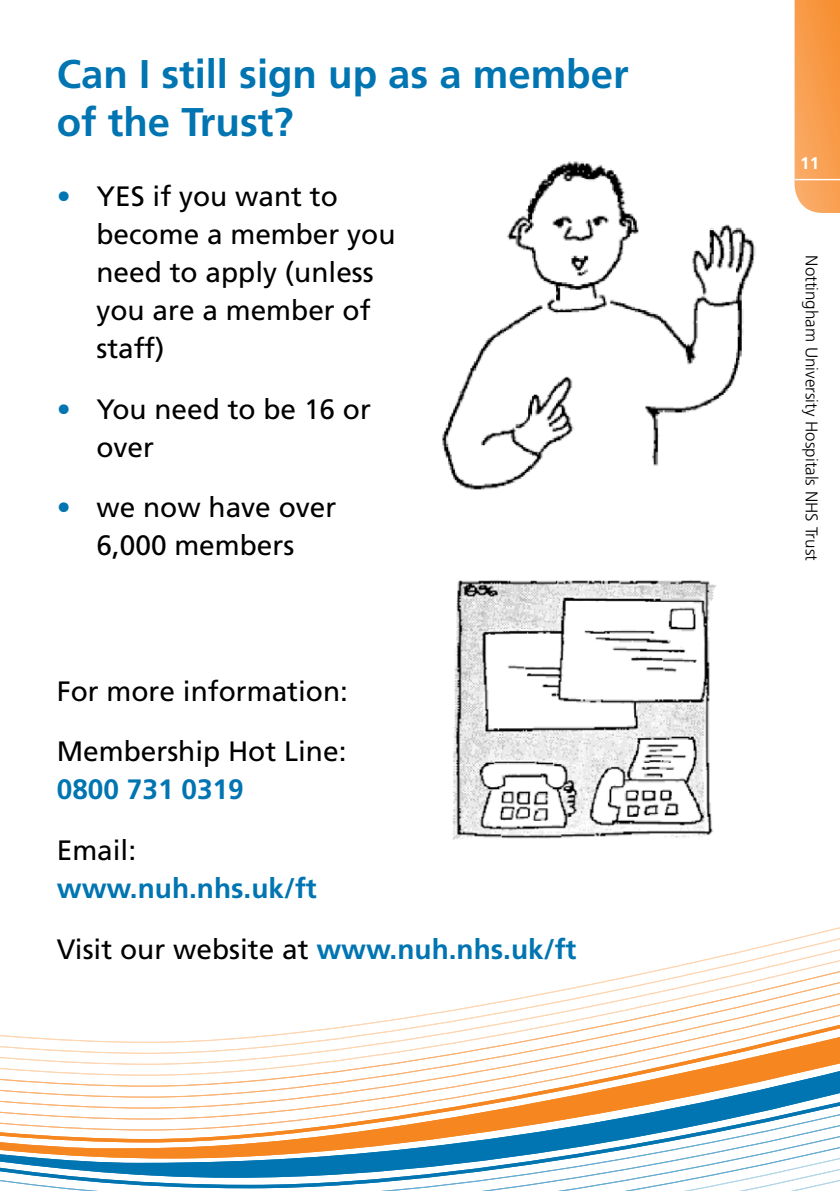
<style>
.page{position:relative;width:840px;height:1191px;background:#fff}
.page>*{position:absolute;margin:0;border:0;box-sizing:border-box;transform-origin:0 0}
.t1{font:700 40px/48px "Frutiger";color:#0075b2}
.t2{font:28px/38px "Frutiger";color:#000}
.t3{font:700 28px/60.6px "Frutiger";color:#0075b2}
.t4{font:300 17px "Frutiger";color:#000}
.t5{font:700 17px "Frutiger";color:#fff}
.s1{color:#0075b2}
.s2{font-weight:400;color:#000}
</style>
<div class="page">
<svg style="left:794px;top:0;width:45px;height:213px;background:#f8a053"></svg>
<hr style="left:794px;top:179px;width:45px;height:1px;background:#fff">
<svg style="left:0;top:1148px;width:839px;height:6px"></svg>
<svg style="left:0;top:1154px;width:839px;height:37px"></svg>
<svg style="left:0;top:1135px;width:839px;height:13px"></svg>
<svg style="left:0;top:1124px;width:839px;height:11px"></svg>
<svg style="left:0;top:1113px;width:839px;height:11px"></svg>
<svg style="left:0;top:1102px;width:839px;height:11px"></svg>
<svg style="left:0;top:1091px;width:839px;height:11px"></svg>
<svg style="left:0;top:1080px;width:839px;height:11px"></svg>
<svg style="left:0;top:1069px;width:839px;height:11px"></svg>
<svg style="left:0;top:1058px;width:839px;height:11px"></svg>
<svg style="left:0;top:1047px;width:839px;height:11px"></svg>
<svg style="left:0;top:927px;width:839px;height:120px"></svg>
<img style="left:442px;top:161px;width:314px;height:329px">
<img style="left:452px;top:580px;width:264px;height:260px">
<h1 class="t1" style="left:57px;top:50px;width:573px">Can I still sign up as a member of the Trust?</h1>
<p class="t2" style="left:96px;top:177px;width:300px;text-indent:-40px"><span class="s1">•</span> YES if you want to become a member you need to apply (unless you are a member of staff)</p>
<p class="t2" style="left:96px;top:390px;width:276px;text-indent:-40px"><span class="s1">•</span> You need to be 16 or over</p>
<p class="t2" style="left:57px;top:488px;width:281px;text-align:center"><span class="s1">•</span> we now have over<br>6,000 members</p>
<p class="t2" style="left:57px;top:660px;width:292px;line-height:60.6px">For more information:<br>Membership Hot Line:</p>
<p class="t3" style="left:57px;top:759px;width:188px">0800 731 0319</p>
<p class="t2" style="left:57px;top:831px;width:81px">Email:</p>
<p class="t3" style="left:57px;top:858px;width:521px">www.nuh.nhs.uk/ft<br><span class="s2">Visit our website at</span> www.nuh.nhs.uk/ft</p>
<p class="t5" style="left:799px;top:153px;width:20px">11</p>
<p class="t4" style="left:821px;top:255px;width:307px;rotate:90deg">Nottingham University Hospitals NHS Trust</p>
</div>
